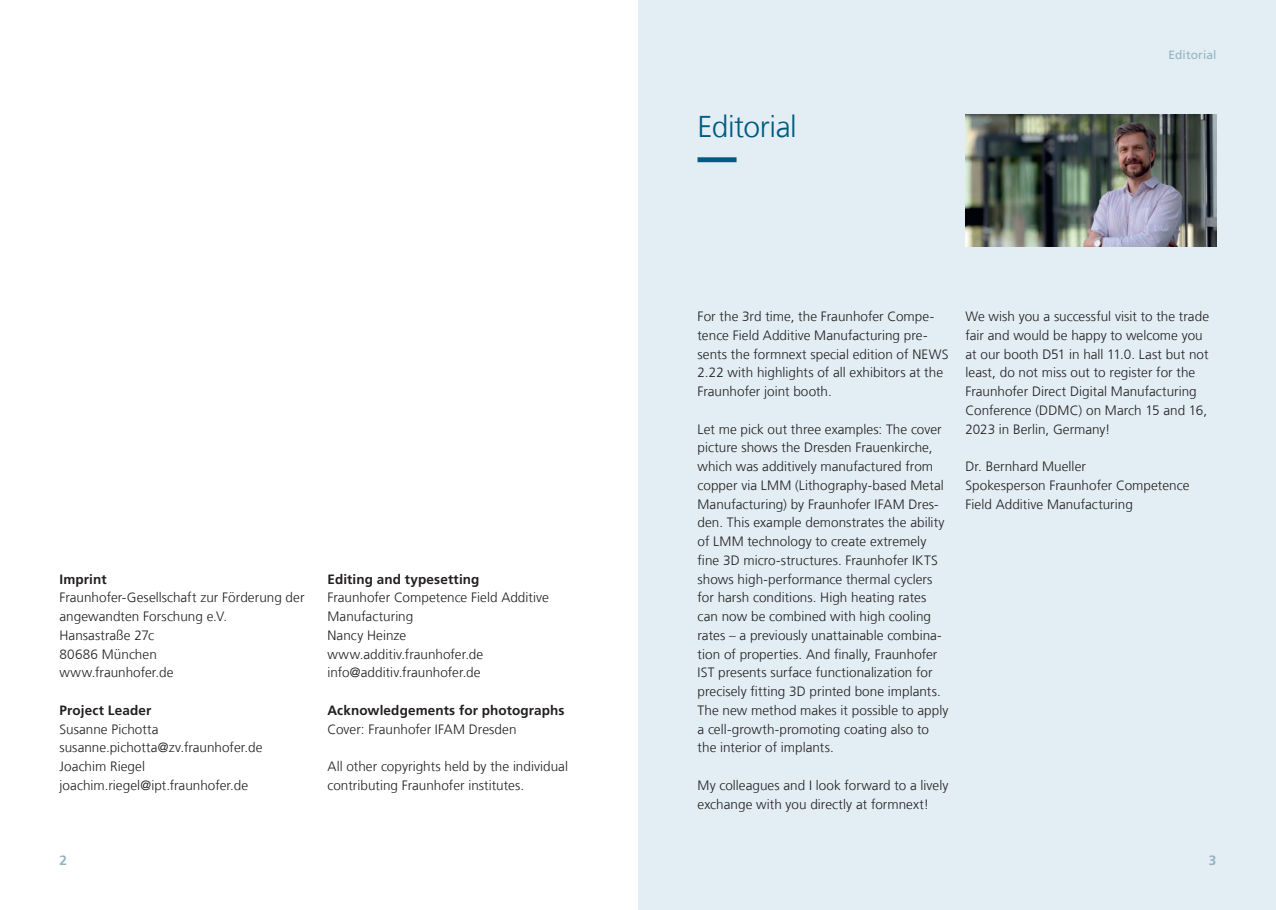
<style>
.page{position:relative;width:1276px;height:910px;background:#fff}
.page>*{position:absolute;margin:0;border:0;box-sizing:border-box;transform-origin:0 0}
.Ueberschrift_20_24_b{font:300 30px "Frutiger LT Com";letter-spacing:-.015em;color:#005b7f}
.Fliesstext_9_12_5_sc{font:300 13.5px/18.8px "Frutiger LT Com";letter-spacing:.005em;color:#231f20}
.Fliesstext_9_12_5_sc-2{font:700 13.5px/18.8px "Frutiger LT Com";letter-spacing:.01em;color:#231f20}
.t1{font:700 13.5px "Frutiger LT Com";color:#93b3c3}
.t2{font:12px "Frutiger LT Com";letter-spacing:.005em;color:#93b3c3}
.s1{font-weight:700}
.s2{font-weight:300}
</style>
<div class="page">
<div style="left:638px;top:0;width:638px;height:910px;background:#e2eef4"></div>
<img style="left:965px;top:115px;width:251px;height:131px">
<svg style="left:697px;top:157px;width:40px;height:5px"></svg>
<p class="Fliesstext_9_12_5_sc" style="left:60px;top:570px;width:246px"><span class="s1">Imprint<br></span>Fraunhofer-Gesellschaft zur Förderung der angewandten Forschung e.V.<br>Hansastraße 27c<br>80686 München<br>www.fraunhofer.de</p>
<p class="Fliesstext_9_12_5_sc" style="left:60px;top:701px;width:204px"><span class="s1">Project Leader<br></span>Susanne Pichotta susanne.pichotta@zv.fraunhofer.de<br>Joachim Riegel joachim.riegel@ipt.fraunhofer.de</p>
<p class="Fliesstext_9_12_5_sc" style="left:327px;top:570px;width:223px"><span class="s1">Editing and typesetting<br></span>Fraunhofer Competence Field Additive<br>Manufacturing<br>Nancy Heinze www.additiv.fraunhofer.de info@additiv.fraunhofer.de</p>
<p class="Fliesstext_9_12_5_sc-2" style="left:327px;top:701px;width:238px">Acknowledgements for photographs<br><span class="s2">Cover: Fraunhofer IFAM Dresden</span></p>
<p class="Fliesstext_9_12_5_sc" style="left:327px;top:757px;width:242px">All other copyrights held by the individual contributing Fraunhofer institutes.</p>
<p class="Ueberschrift_20_24_b" style="left:697px;top:109px;width:101px">Editorial</p>
<p class="t2" style="left:1168px;top:47px;width:49px">Editorial</p>
<p class="Fliesstext_9_12_5_sc" style="left:697px;top:307px;width:252px">For the 3rd time, the Fraunhofer Compe&shy;tence Field Additive Manufacturing pre&shy;sents the formnext special edition of NEWS 2.22 with highlights of all exhibitors at the Fraunhofer joint booth.</p>
<p class="Fliesstext_9_12_5_sc" style="left:697px;top:420px;width:252px">Let me pick out three examples: The cover picture shows the Dresden Frauenkirche, which was additively manufactured from copper via LMM (Lithography-based Metal Manufacturing) by Fraunhofer IFAM Dres&shy;den. This example demonstrates the ability of LMM technology to create extremely fine 3D micro-structures. Fraunhofer IKTS shows high-performance thermal cyclers for harsh conditions. High heating rates can now be combined with high cooling rates – a previously unattainable combina&shy;tion of properties. And finally, Fraunhofer IST presents surface functionalization for precisely fitting 3D printed bone implants.<br>The new method makes it possible to apply a cell-growth-promoting coating also to the interior of implants.</p>
<p class="Fliesstext_9_12_5_sc" style="left:697px;top:776px;width:252px">My colleagues and I look forward to a lively exchange with you directly at formnext!</p>
<p class="Fliesstext_9_12_5_sc" style="left:965px;top:307px;width:245px">We wish you a successful visit to the trade fair and would be happy to welcome you at our booth D51 in hall 11.0. Last but not least, do not miss out to register for the Fraunhofer Direct Digital Manufacturing Conference (DDMC) on March 15 and 16, 2023 in Berlin, Germany!</p>
<p class="Fliesstext_9_12_5_sc" style="left:965px;top:457px;width:122px">Dr. Bernhard Mueller</p>
<p class="Fliesstext_9_12_5_sc" style="left:965px;top:476px;width:225px">Spokesperson Fraunhofer Competence<br>Field Additive Manufacturing</p>
<p class="t1" style="left:60px;top:852px;width:9px">2</p>
<p class="t1" style="left:1209px;top:852px;width:9px">3</p>
</div>
